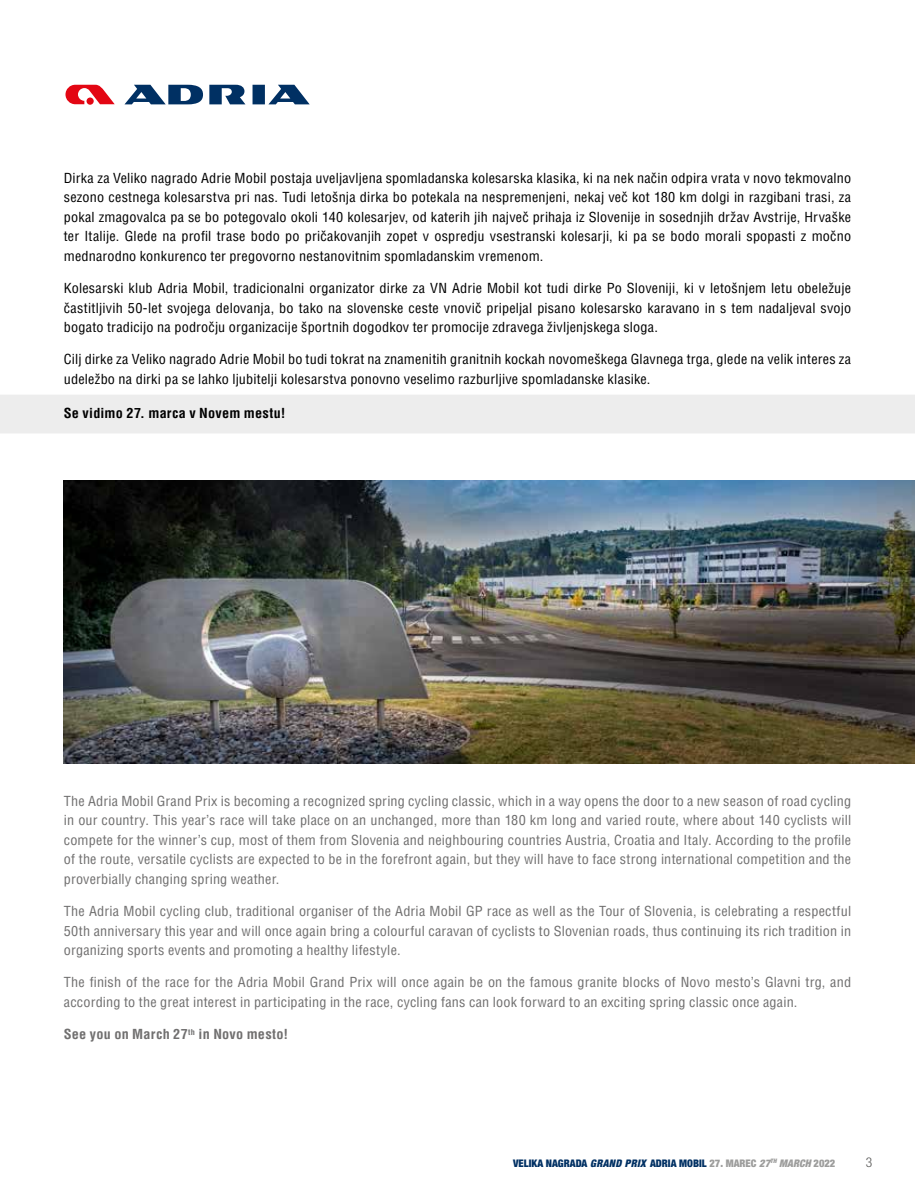
<style>
.page{position:relative;width:915px;height:1191px;background:#fff}
.page>*{position:absolute;margin:0;border:0;box-sizing:border-box;transform-origin:0 0}
.t1{font:condensed 13.5px/19.5px "Helvetica LT Std";letter-spacing:.015em;color:#000;text-align:justify;scale:1.05 1}
.t2{font:condensed 13.5px/19.5px "Helvetica LT Std";letter-spacing:.015em;color:#706f6f;text-align:justify;scale:1.05 1}
.t3{font:700 condensed 13.5px "Helvetica LT Std";letter-spacing:.015em;color:#706f6f;scale:1.05 1}
.t4{font:700 condensed 13.5px "Helvetica LT Std";letter-spacing:.02em;color:#000;scale:1.05 1}
.t5{font:300 condensed 13.5px "Helvetica Neue LT Pro";color:#575756}
.t6{font:900 condensed 10.5px "Helvetica Neue LT Pro";color:#003063}
.s1{font-style:italic}
.s2{color:#9d9d9c}
.s3{font-style:italic;color:#9d9d9c}
</style>
<div class="page">
<svg style="left:0;top:103px;width:914px;height:330px"></svg>
<img style="left:64px;top:480px;width:850px;height:283px">
<svg style="left:65px;top:85px;width:50px;height:20px"></svg>
<svg style="left:124px;top:85px;width:185px;height:19px"></svg>
<p class="t1" style="left:64px;top:168px;width:751px">Dirka za Veliko nagrado Adrie Mobil postaja uveljavljena spomladanska kolesarska klasika, ki na nek način odpira vrata v novo tekmovalno sezono cestnega kolesarstva pri nas. Tudi letošnja dirka bo potekala na nespremenjeni, nekaj več kot 180 km dolgi in razgibani trasi, za pokal zmagovalca pa se bo potegovalo okoli 140 kolesarjev, od katerih jih največ prihaja iz Slovenije in sosednjih držav Avstrije, Hrvaške ter Italije. Glede na profil trase bodo po pričakovanjih zopet v ospredju vsestranski kolesarji, ki pa se bodo morali spopasti z močno mednarodno konkurenco ter pregovorno nestanovitnim spomladanskim vremenom.</p>
<p class="t1" style="left:64px;top:278px;width:751px">Kolesarski klub Adria Mobil, tradicionalni organizator dirke za VN Adrie Mobil kot tudi dirke Po Sloveniji, ki v letošnjem letu obeležuje častitljivih 50-let svojega delovanja, bo tako na slovenske ceste vnovič pripeljal pisano kolesarsko karavano in s tem nadaljeval svojo bogato tradicijo na področju organizacije športnih dogodkov ter promocije zdravega življenjskega sloga.</p>
<p class="t1" style="left:64px;top:350px;width:751px">Cilj dirke za Veliko nagrado Adrie Mobil bo tudi tokrat na znamenitih granitnih kockah novomeškega Glavnega trga, glede na velik interes za udeležbo na dirki pa se lahko ljubitelji kolesarstva ponovno veselimo razburljive spomladanske klasike.</p>
<p class="t4" style="left:64px;top:405px;width:212px">Se vidimo 27. marca v Novem mestu!</p>
<p class="t2" style="left:64px;top:791px;width:751px">The Adria Mobil Grand Prix is becoming a recognized spring cycling classic, which in a way opens the door to a new season of road cycling in our country. This year’s race will take place on an unchanged, more than 180 km long and varied route, where about 140 cyclists will compete for the winner’s cup, most of them from Slovenia and neighbouring countries Austria, Croatia and Italy. According to the profile of the route, versatile cyclists are expected to be in the forefront again, but they will have to face strong international competition and the proverbially changing spring weather.</p>
<p class="t2" style="left:64px;top:901px;width:751px">The Adria Mobil cycling club, traditional organiser of the Adria Mobil GP race as well as the Tour of Slovenia, is celebrating a respectful 50th anniversary this year and will once again bring a colourful caravan of cyclists to Slovenian roads, thus continuing its rich tradition in organizing sports events and promoting a healthy lifestyle.</p>
<p class="t2" style="left:64px;top:972px;width:751px">The finish of the race for the Adria Mobil Grand Prix will once again be on the famous granite blocks of Novo mesto’s Glavni trg, and according to the great interest in participating in the race, cycling fans can look forward to an exciting spring classic once again.</p>
<p class="t3" style="left:64px;top:1025px;width:215px">See you on March 27<sup>th</sup> in Novo mesto!</p>
<p class="t6" style="left:513px;top:1156px;width:323px">VELIKA NAGRADA <span class="s1">GRAND PRIX</span> ADRIA MOBIL <span class="s2">27. MAREC</span> <span class="s3">27</span><sup>TH</sup> <span class="s3">MARCH</span> <span class="s2">2022</span></p>
<p class="t5" style="left:865px;top:1154px;width:8px">3</p>
</div>
